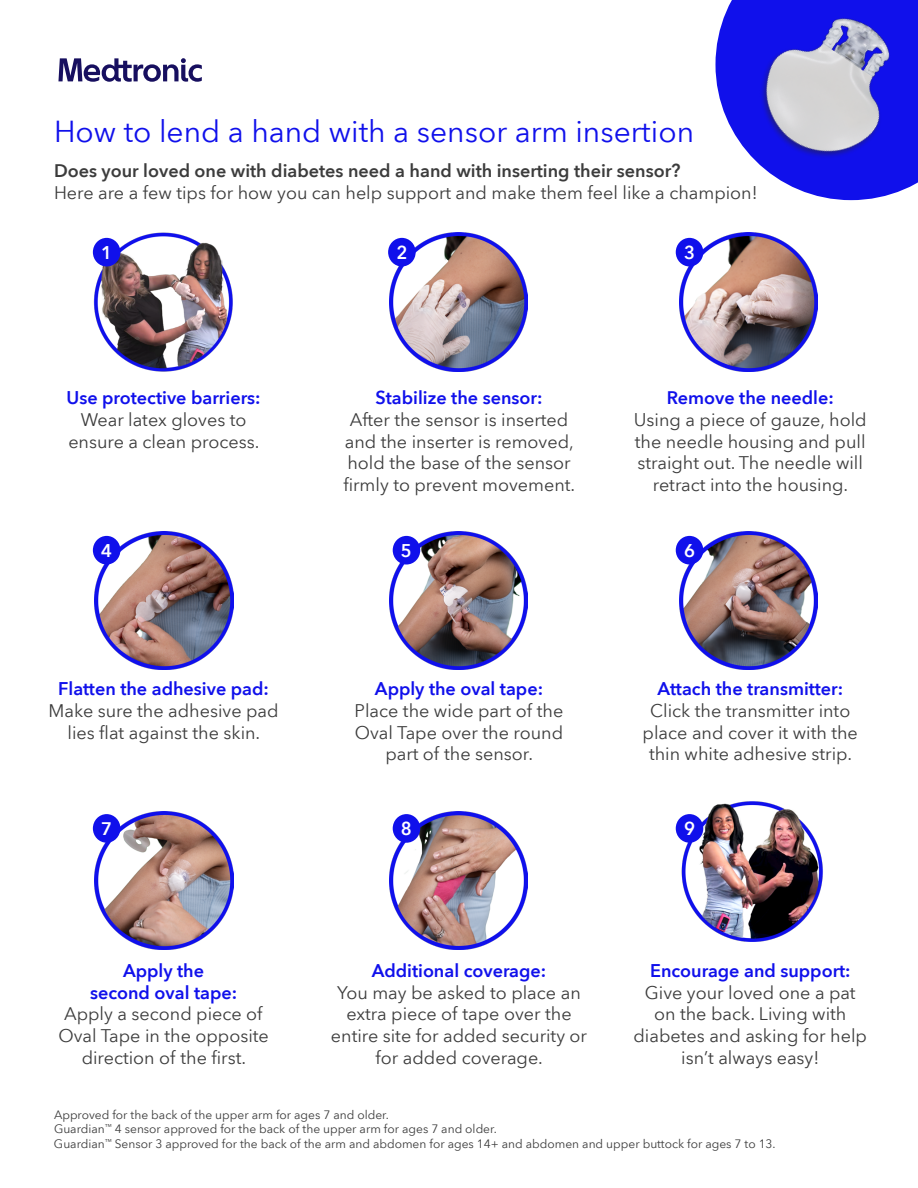
<style>
.page{position:relative;width:918px;height:1188px;background:#fff}
.page>*{position:absolute;margin:0;border:0;box-sizing:border-box;transform-origin:0 0}
.t1{font:30px "Avenir Next World";color:#1010eb}
.t2{font:18px/21.6px "Avenir Next World";color:#3c3c3c;text-align:center}
.t3{font:600 18px/21.6px "Avenir Next World";color:#1010eb;text-align:center}
.t4{font:600 18px "Avenir Next World";color:#3c3c3c}
.t5{font:600 18px "Avenir Next World";color:#fff}
.t6{font:12px/14.4px "Avenir Next World";color:#3c3c3c}
</style>
<div class="page">
<svg style="left:58px;top:58px;width:144px;height:24px"></svg>
<img style="left:680px;top:233px;width:138px;height:138px">
<img style="left:389px;top:233px;width:139px;height:138px">
<img style="left:93px;top:233px;width:140px;height:138px">
<img style="left:95px;top:531px;width:138px;height:139px">
<img style="left:389px;top:531px;width:139px;height:139px">
<img style="left:680px;top:531px;width:138px;height:139px">
<img style="left:95px;top:811px;width:138px;height:139px">
<img style="left:389px;top:811px;width:139px;height:139px">
<img style="left:679px;top:801px;width:144px;height:141px">
<img style="left:715px;top:0;width:203px;height:201px">
<div style="left:93px;top:238px;width:27px;height:28px;background:#1010eb;border-radius:50%"></div>
<div style="left:388px;top:238px;width:28px;height:28px;background:#1010eb;border-radius:50%"></div>
<div style="left:676px;top:238px;width:27px;height:28px;background:#1010eb;border-radius:50%"></div>
<div style="left:676px;top:536px;width:27px;height:29px;background:#1010eb;border-radius:50%"></div>
<div style="left:393px;top:536px;width:27px;height:29px;background:#1010eb;border-radius:50%"></div>
<div style="left:93px;top:536px;width:27px;height:29px;background:#1010eb;border-radius:50%"></div>
<div style="left:93px;top:814px;width:27px;height:29px;background:#1010eb;border-radius:50%"></div>
<div style="left:393px;top:814px;width:27px;height:29px;background:#1010eb;border-radius:50%"></div>
<div style="left:676px;top:814px;width:27px;height:29px;background:#1010eb;border-radius:50%"></div>
<h1 class="t1" style="left:54px;top:107px;width:642px">How to lend a hand with a sensor arm insertion</h1>
<p class="t4" style="left:54px;top:160px;width:628px">Does your loved one with diabetes need a hand with inserting their sensor?</p>
<p class="t2" style="left:54px;top:182px;width:705px">Here are a few tips for how you can help support and make them feel like a champion!</p>
<p class="t5" style="left:101px;top:242px;width:12px">1</p>
<p class="t5" style="left:396px;top:242px;width:12px">2</p>
<p class="t5" style="left:684px;top:242px;width:12px">3</p>
<p class="t3" style="left:67px;top:387px;width:196px">Use protective barriers:</p>
<p class="t2" style="left:68px;top:409px;width:193px">Wear latex gloves to ensure a clean process.</p>
<p class="t3" style="left:376px;top:387px;width:168px">Stabilize the sensor:</p>
<p class="t2" style="left:343px;top:409px;width:233px">After the sensor is inserted and the inserter is removed, hold the base of the sensor firmly to prevent movement.</p>
<p class="t3" style="left:667px;top:387px;width:169px">Remove the needle:</p>
<p class="t2" style="left:634px;top:409px;width:234px">Using a piece of gauze, hold the needle housing and pull straight out. The needle will retract into the housing.</p>
<p class="t5" style="left:101px;top:540px;width:12px">4</p>
<p class="t5" style="left:401px;top:540px;width:12px">5</p>
<p class="t5" style="left:684px;top:540px;width:12px">6</p>
<p class="t3" style="left:58px;top:678px;width:212px">Flatten the adhesive pad:</p>
<p class="t2" style="left:49px;top:700px;width:232px">Make sure the adhesive pad lies flat against the skin.</p>
<p class="t3" style="left:375px;top:678px;width:170px">Apply the oval tape:</p>
<p class="t2" style="left:355px;top:700px;width:210px">Place the wide part of the<br>Oval Tape over the round part of the sensor.</p>
<p class="t3" style="left:657px;top:678px;width:187px">Attach the transmitter:</p>
<p class="t2" style="left:643px;top:700px;width:217px">Click the transmitter into place and cover it with the thin white adhesive strip.</p>
<p class="t5" style="left:101px;top:818px;width:12px">7</p>
<p class="t5" style="left:401px;top:818px;width:12px">8</p>
<p class="t5" style="left:684px;top:818px;width:12px">9</p>
<p class="t3" style="left:90px;top:960px;width:149px">Apply the<br>second oval tape:</p>
<p class="t2" style="left:58px;top:1004px;width:212px">Apply a second piece of<br>Oval Tape in the opposite direction of the first.</p>
<p class="t3" style="left:372px;top:960px;width:176px">Additional coverage:</p>
<p class="t2" style="left:331px;top:982px;width:258px">You may be asked to place an extra piece of tape over the entire site for added security or for added coverage.</p>
<p class="t3" style="left:650px;top:960px;width:202px">Encourage and support:</p>
<p class="t2" style="left:634px;top:982px;width:235px">Give your loved one a pat on the back. Living with diabetes and asking for help isn’t always easy!</p>
<p class="t6" style="left:54px;top:1108px;width:723px">Approved for the back of the upper arm for ages 7 and older.<br>Guardian<sup>™</sup> 4 sensor approved for the back of the upper arm for ages 7 and older.<br>Guardian<sup>™</sup> Sensor 3 approved for the back of the arm and abdomen for ages 14+ and abdomen and upper buttock for ages 7 to 13.</p>
</div>
